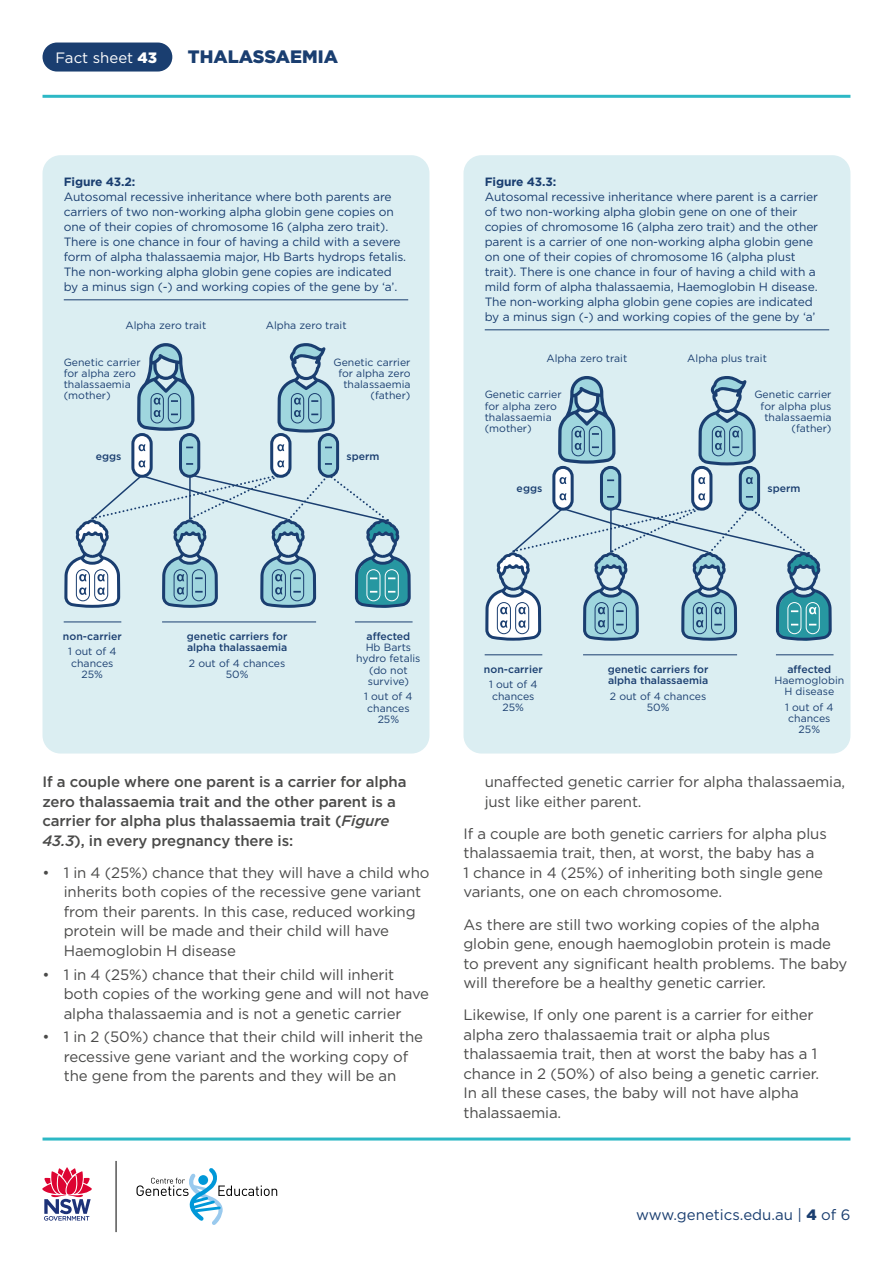
<style>
.page{position:relative;width:893px;height:1263px;background:#fff}
.page>*{position:absolute;margin:0;border:0;box-sizing:border-box;transform-origin:0 0}
.t1{font:900 18px "Gotham";color:#1a3e70}
.t2{font:15px/19.5px "Gotham";letter-spacing:-.01em;color:#4a4a49}
.t3{font:500 15px/19.5px "Gotham";letter-spacing:-.01em;color:#4a4a49}
.t4{font:15px "Gotham";color:#1a3e70}
.t5{font:15px "Gotham";color:#fff}
.t6{font:12px/15px "Gotham";letter-spacing:-.01em;color:#1a3e70}
.t7{font:10.5px/11.2px "Gotham";color:#1a3e70;text-align:center}
.t8{font:500 10.5px/11.2px "Gotham";color:#1a3e70}
.s1{font-weight:900}
.s2{font-weight:700}
.s3{font-weight:500}
.s4{font-style:italic}
</style>
<div class="page">
<hr style="left:43px;top:95px;width:807px;height:3px;background:#2db8c5">
<svg style="left:137px;top:1168px;width:140px;height:57px"></svg>
<hr style="left:116px;top:1161px;width:1px;height:71px;background:#000">
<hr style="left:43px;top:1137px;width:807px;height:3px;background:#2db8c5">
<svg style="left:42px;top:1167px;width:50px;height:53px"></svg>
<div style="left:43px;top:155px;width:386px;height:598px;background:#dbeef2;border-radius:18px"></div>
<hr style="left:64px;top:300px;width:344px;height:1px;background:#1a3e70">
<hr style="left:64px;top:622px;width:57px;height:1px;background:#1a3e70">
<hr style="left:355px;top:622px;width:58px;height:1px;background:#1a3e70">
<hr style="left:162px;top:622px;width:154px;height:1px;background:#1a3e70">
<div style="left:133px;top:434px;width:18px;height:42px;background:#fff;border-radius:9px"></div>
<svg style="left:139px;top:460px;width:7px;height:7px"></svg>
<svg style="left:139px;top:444px;width:7px;height:7px"></svg>
<div style="left:131px;top:433px;width:22px;height:45px;border:3px solid #1a3e70;border-radius:9px"></div>
<div style="left:272px;top:434px;width:18px;height:42px;background:#fff;border-radius:9px"></div>
<svg style="left:277px;top:460px;width:7px;height:7px"></svg>
<svg style="left:277px;top:444px;width:7px;height:7px"></svg>
<div style="left:270px;top:433px;width:21px;height:45px;border:3px solid #1a3e70;border-radius:9px"></div>
<div style="left:43px;top:43px;width:129px;height:29px;background:#1a3e70;border-radius:15px"></div>
<svg style="left:137px;top:343px;width:58px;height:88px"></svg>
<svg style="left:277px;top:343px;width:58px;height:90px"></svg>
<div style="left:180px;top:434px;width:19px;height:42px;background:#9fd6de;border-radius:9px"></div>
<svg style="left:186px;top:463px;width:7px;height:2px"></svg>
<div style="left:179px;top:433px;width:21px;height:45px;border:3px solid #1a3e70;border-radius:9px"></div>
<div style="left:319px;top:434px;width:19px;height:42px;background:#9fd6de;border-radius:9px"></div>
<svg style="left:325px;top:463px;width:7px;height:2px"></svg>
<div style="left:318px;top:433px;width:21px;height:45px;border:3px solid #1a3e70;border-radius:9px"></div>
<svg style="left:64px;top:473px;width:347px;height:135px"></svg>
<div style="left:463px;top:155px;width:387px;height:598px;background:#dbeef2;border-radius:18px"></div>
<hr style="left:485px;top:330px;width:344px;height:1px;background:#1a3e70">
<hr style="left:485px;top:654px;width:57px;height:1px;background:#1a3e70">
<hr style="left:776px;top:654px;width:57px;height:1px;background:#1a3e70">
<hr style="left:583px;top:654px;width:154px;height:1px;background:#1a3e70">
<div style="left:554px;top:467px;width:18px;height:42px;background:#fff;border-radius:9px"></div>
<svg style="left:559px;top:493px;width:7px;height:7px"></svg>
<svg style="left:559px;top:477px;width:7px;height:7px"></svg>
<div style="left:552px;top:466px;width:22px;height:45px;border:3px solid #1a3e70;border-radius:9px"></div>
<div style="left:693px;top:467px;width:18px;height:42px;background:#fff;border-radius:9px"></div>
<svg style="left:698px;top:493px;width:7px;height:7px"></svg>
<svg style="left:698px;top:477px;width:7px;height:7px"></svg>
<div style="left:691px;top:466px;width:21px;height:45px;border:3px solid #1a3e70;border-radius:9px"></div>
<svg style="left:558px;top:376px;width:58px;height:88px"></svg>
<div style="left:601px;top:467px;width:19px;height:42px;background:#9fd6de;border-radius:9px"></div>
<svg style="left:607px;top:496px;width:7px;height:2px"></svg>
<svg style="left:607px;top:479px;width:7px;height:2px"></svg>
<div style="left:600px;top:466px;width:21px;height:45px;border:3px solid #1a3e70;border-radius:9px"></div>
<div style="left:740px;top:467px;width:19px;height:42px;background:#9fd6de;border-radius:9px"></div>
<svg style="left:746px;top:496px;width:7px;height:2px"></svg>
<div style="left:739px;top:466px;width:21px;height:45px;border:3px solid #1a3e70;border-radius:9px"></div>
<svg style="left:746px;top:477px;width:7px;height:7px"></svg>
<svg style="left:698px;top:376px;width:58px;height:89px"></svg>
<svg style="left:485px;top:506px;width:347px;height:135px"></svg>
<p class="t5" style="left:56px;top:49px;width:103px">Fact sheet <span class="s1">43</span></p>
<p class="t1" style="left:188px;top:44px;width:152px">THALASSAEMIA</p>
<p class="t6" style="left:64px;top:174px;width:344px"><span class="s2">Figure 43.2:<br></span>Autosomal recessive inheritance where both parents are carriers of two non-working alpha globin gene copies on one of their copies of chromosome 16 (alpha zero trait).<br>There is one chance in four of having a child with a severe form of alpha thalassaemia major, Hb Barts hydrops fetalis.<br>The non-working alpha globin gene copies are indicated by a minus sign (-) and working copies of the gene by ‘a’.</p>
<p class="t7" style="left:125px;top:320px;width:82px">Alpha zero trait</p>
<p class="t7" style="left:266px;top:320px;width:82px">Alpha zero trait</p>
<p class="t7" style="left:64px;top:356px;width:79px;text-align:left">Genetic carrier for alpha zero thalassaemia (mother)</p>
<p class="t7" style="left:333px;top:356px;width:79px;text-align:right">Genetic carrier for alpha zero thalassaemia (father)</p>
<p class="t8" style="left:96px;top:450px;width:27px">eggs</p>
<p class="t8" style="left:347px;top:450px;width:34px">sperm</p>
<p class="t6" style="left:485px;top:174px;width:335px"><span class="s2">Figure 43.3:<br></span>Autosomal recessive inheritance where parent is a carrier of two non-working alpha globin gene on one of their copies of chromosome 16 (alpha zero trait) and the other parent is a carrier of one non-working alpha globin gene on one of their copies of chromosome 16 (alpha plust trait). There is one chance in four of having a child with a mild form of alpha thalassaemia, Haemoglobin H disease.<br>The non-working alpha globin gene copies are indicated by a minus sign (-) and working copies of the gene by ‘a’</p>
<p class="t7" style="left:546px;top:353px;width:82px">Alpha zero trait</p>
<p class="t7" style="left:687px;top:353px;width:81px">Alpha plus trait</p>
<p class="t7" style="left:485px;top:389px;width:79px;text-align:left">Genetic carrier for alpha zero thalassaemia (mother)</p>
<p class="t7" style="left:754px;top:389px;width:79px;text-align:right">Genetic carrier for alpha plus thalassaemia (father)</p>
<p class="t8" style="left:517px;top:483px;width:27px">eggs</p>
<p class="t8" style="left:768px;top:483px;width:34px">sperm</p>
<p class="t8" style="left:63px;top:630px;width:60px">non-carrier</p>
<p class="t7" style="left:68px;top:646px;width:50px">1 out of 4 chances<br>25%</p>
<p class="t8" style="left:187px;top:630px;width:102px">genetic carriers for alpha thalassaemia</p>
<p class="t7" style="left:189px;top:657px;width:98px">2 out of 4 chances<br>50%</p>
<p class="t7" style="left:356px;top:630px;width:66px"><span class="s3">affected<br></span>Hb Barts hydro fetalis (do not survive)</p>
<p class="t7" style="left:364px;top:691px;width:50px">1 out of 4 chances<br>25%</p>
<p class="t3" style="left:43px;top:772px;width:366px">If a couple where one parent is a carrier for alpha zero thalassaemia trait and the other parent is a carrier for alpha plus thalassaemia trait (<span class="s4">Figure 43.3</span>), in every pregnancy there is:</p>
<p class="t2" style="left:64px;top:863px;width:367px;text-indent:-21px">• 1 in 4 (25%) chance that they will have a child who inherits both copies of the recessive gene variant from their parents. In this case, reduced working protein will be made and their child will have Haemoglobin H disease</p>
<p class="t2" style="left:64px;top:965px;width:367px;text-indent:-21px">• 1 in 4 (25%) chance that their child will inherit both copies of the working gene and will not have alpha thalassaemia and is not a genetic carrier</p>
<p class="t2" style="left:43px;top:1027px;width:382px;text-align:center">• 1 in 2 (50%) chance that their child will inherit the recessive gene variant and the working copy of<br>the gene from the parents and they will be an</p>
<p class="t8" style="left:484px;top:663px;width:60px">non-carrier</p>
<p class="t7" style="left:489px;top:679px;width:50px">1 out of 4 chances<br>25%</p>
<p class="t8" style="left:608px;top:663px;width:102px">genetic carriers for alpha thalassaemia</p>
<p class="t7" style="left:610px;top:690px;width:98px">2 out of 4 chances<br>50%</p>
<p class="t7" style="left:774px;top:663px;width:71px"><span class="s3">affected<br></span>Haemoglobin<br>H disease</p>
<p class="t7" style="left:785px;top:701px;width:50px">1 out of 4 chances<br>25%</p>
<p class="t2" style="left:485px;top:772px;width:362px">unaffected genetic carrier for alpha thalassaemia, just like either parent.</p>
<p class="t2" style="left:463px;top:824px;width:365px">If a couple are both genetic carriers for alpha plus thalassaemia trait, then, at worst, the baby has a<br>1 chance in 4 (25%) of inheriting both single gene variants, one on each chromosome.</p>
<p class="t2" style="left:463px;top:914px;width:385px">As there are still two working copies of the alpha globin gene, enough haemoglobin protein is made to prevent any significant health problems. The baby will therefore be a healthy genetic carrier.</p>
<p class="t2" style="left:463px;top:1005px;width:357px">Likewise, If only one parent is a carrier for either alpha zero thalassaemia trait or alpha plus thalassaemia trait, then at worst the baby has a 1 chance in 2 (50%) of also being a genetic carrier.<br>In all these cases, the baby will not have alpha thalassaemia.</p>
<p class="t4" style="left:636px;top:1207px;width:216px">www.genetics.edu.au | <span class="s1">4</span> of 6</p>
</div>
